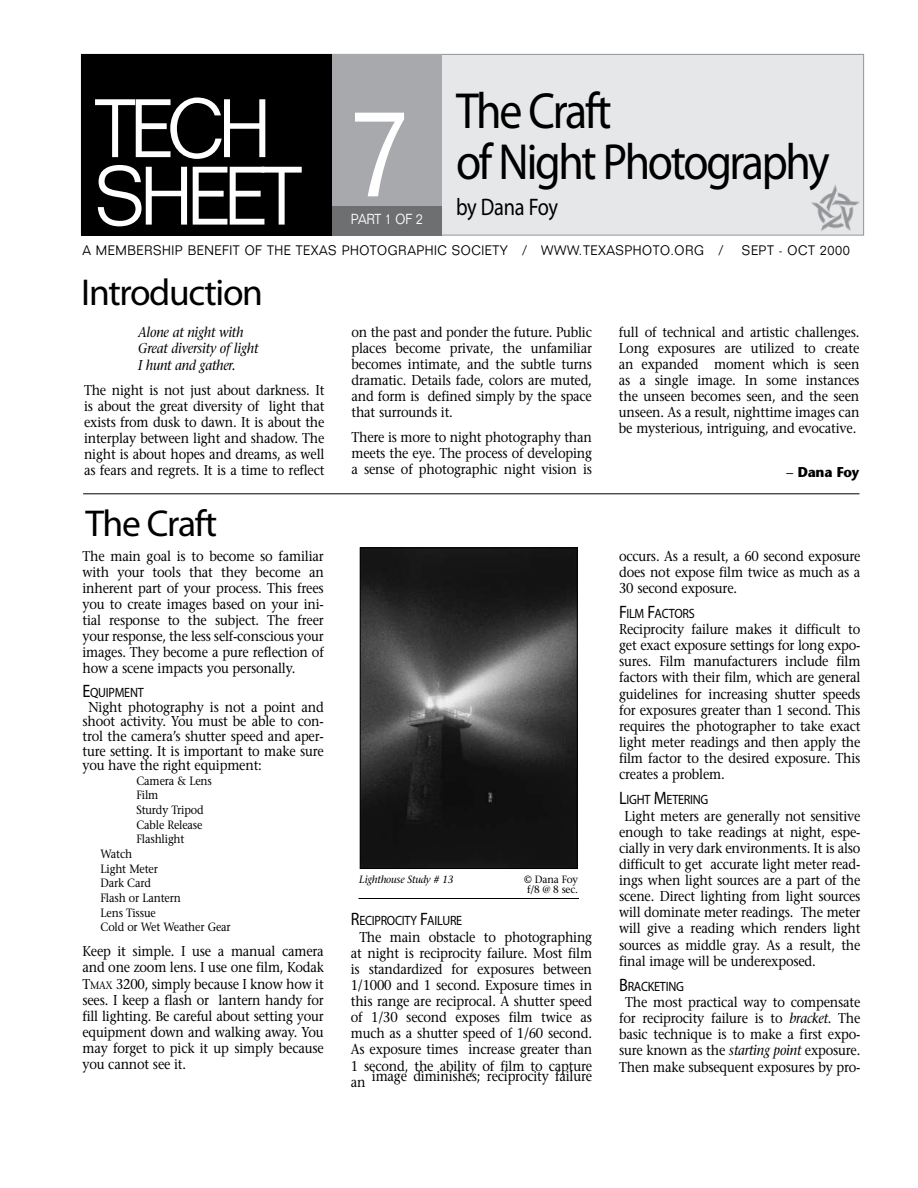
<style>
.page{position:relative;width:918px;height:1188px;background:#fff}
.page>*{position:absolute;margin:0;border:0;box-sizing:border-box;transform-origin:0 0}
.t1{font:300 81px/67.5px "Folio";letter-spacing:-.075em;color:#fff;scale:.95 1}
.t2{font:51px/51px "Myriad Pro";letter-spacing:-.05em;color:#000;scale:.9 1}
.t3{font:37.5px "Myriad Pro";letter-spacing:-.035em;color:#000}
.t4{font:24px "Myriad Pro";letter-spacing:-.02em;color:#000;scale:.85 1}
.t5{font:14.25px/16.2px "Stone Serif";letter-spacing:-.015em;color:#000;text-align:justify;scale:.9 1}
.t6{font:italic 14.25px/16.5px "Stone Serif";letter-spacing:-.015em;color:#000;scale:.9 1}
.t7{font:700 14.25px "Stone Sans";letter-spacing:-.015em;color:#000;scale:.95 1}
.t8{font:300 14.25px "Folio";color:#fff;scale:.9 1}
.t9{font:300 13.5px "Folio";letter-spacing:.04em;color:#000;scale:.95 1}
.t10{font:13.5px "Myriad Pro";letter-spacing:-.02em;color:#000;scale:.9 1}
.t11{font:12px/14.7px "Stone Serif";letter-spacing:-.015em;color:#000;scale:.9 1}
.t12{font:italic 10.5px "Stone Serif";letter-spacing:-.015em;color:#000;scale:.95 1}
.t13{font:10.5px/10.5px "Stone Serif";letter-spacing:-.015em;color:#000;scale:.95 1}
.s1{font-size:18px}
.s2{font-size:10.65px}
.s3{font-weight:400}
.s4{font-style:italic}
</style>
<div class="page">
<div style="left:81px;top:54px;width:783px;height:181px;background:#e6e7e8"></div>
<div style="left:81px;top:54px;width:262px;height:182px;background:#000"></div>
<div style="left:332px;top:54px;width:110px;height:182px;background:#a7a9ac"></div>
<div style="left:332px;top:206px;width:110px;height:30px;background:#6d6f71"></div>
<img style="left:807px;top:181px;width:58px;height:55px">
<hr style="left:83px;top:493px;width:777px;height:1px;background:#000">
<img style="left:362px;top:550px;width:213px;height:317px">
<div style="left:360px;top:548px;width:217px;height:321px;border:1px solid #000"></div>
<hr style="left:358px;top:898px;width:221px;height:1px;background:#000">
<h2 class="t2" style="left:456px;top:84px;width:417px">THE CRAFT<br>OF NIGHT PHOTOGRAPHY</h2>
<h3 class="t4" style="left:456px;top:192px;width:122px">BY DANA FOY</h3>
<p class="t9" style="left:82px;top:242px;width:676px">A MEMBERSHIP BENEFIT OF THE TEXAS PHOTOGRAPHIC SOCIETY / WWW.TEXASPHOTO.ORG /</p>
<p class="t9" style="left:742px;top:242px;width:115px">SEPT - OCT 2000</p>
<h1 class="t1" style="left:94px;top:95px;width:336px">TECH<br>SHEET <sup>7</sup></h1>
<p class="t8" style="left:351px;top:211px;width:82px">PART 1 OF 2</p>
<h3 class="t3" style="left:81px;top:269px;width:184px">INTRODUCTION</h3>
<p class="t6" style="left:138px;top:324px;width:135px">Alone at night with<br>Great diversity of light<br>I hunt and gather.</p>
<p class="t5" style="left:84px;top:382px;width:269px">The night is not just about darkness. It is about the great diversity of light that exists from dusk to dawn. It is about the interplay between light and shadow. The night is about hopes and dreams, as well as fears and regrets. It is a time to reflect</p>
<h3 class="t3" style="left:86px;top:500px;width:133px">THE CRAFT</h3>
<p class="t5" style="left:82px;top:547px;width:270px">The main goal is to become so familiar with your tools that they become an inherent part of your process. This frees you to create images based on your ini&shy;tial response to the subject. The freer your response, the less self-conscious your images. They become a pure reflection of how a scene impacts you personally.</p>
<p class="t10" style="left:82px;top:684px;width:70px"><span class="s1">E</span>QUIPMENT</p>
<p class="t5" style="left:82px;top:699px;width:270px;line-height:14.5px;text-indent:6px">Night photography is not a point and shoot activity. You must be able to con&shy;trol the camera’s shutter speed and aper&shy;ture setting. It is important to make sure you have the right equipment:</p>
<p class="t11" style="left:136px;top:773px;width:85px">Camera &amp; Lens<br>Film<br>Sturdy Tripod<br>Cable Release<br>Flashlight</p>
<p class="t11" style="left:100px;top:846px;width:146px">Watch<br>Light Meter<br>Dark Card<br>Flash or Lantern<br>Lens Tissue<br>Cold or Wet Weather Gear</p>
<p class="t5" style="left:82px;top:943px;width:270px">Keep it simple. I use a manual camera and one zoom lens. I use one film, Kodak T<span class="s2">max</span> 3200, simply because I know how it sees. I keep a flash or lantern handy for fill lighting. Be careful about setting your equipment down and walking away. You may forget to pick it up simply because you cannot see it.</p>
<p class="t5" style="left:352px;top:324px;width:269px">on the past and ponder the future. Public places become private, the unfamiliar becomes intimate, and the subtle turns dramatic. Details fade, colors are muted, and form is defined simply by the space that surrounds it.</p>
<p class="t5" style="left:352px;top:429px;width:269px">There is more to night photography than meets the eye. The process of developing a sense of photographic night vision is</p>
<p class="t12" style="left:359px;top:873px;width:101px">Lighthouse Study # 13</p>
<p class="t13" style="left:524px;top:874px;width:58px">© Dana Foy f/8 @ 8 sec.</p>
<p class="t10" style="left:351px;top:913px;width:118px"><span class="s1">R</span>ECIPROCITY <span class="s1">F</span>AILURE</p>
<p class="t5" style="left:351px;top:928px;width:270px;text-align:center">The main obstacle to photographing at night is reciprocity failure. Most film is standardized for exposures between 1/1000 and 1 second. Exposure times in this range are reciprocal. A shutter speed of 1/30 second exposes film twice as much as a shutter speed of 1/60 second.<br>As exposure times increase greater than 1 second, the ability of film to capture</p>
<p class="t5" style="left:351px;top:1068px;width:270px">an image diminishes; reciprocity failure</p>
<p class="t5" style="left:619px;top:324px;width:269px">full of technical and artistic challenges.<br>Long exposures are utilized to create an expanded moment which is seen as a single image. In some instances the unseen becomes seen, and the seen unseen. As a result, nighttime images can be mysterious, intriguing, and evocative.</p>
<p class="t7" style="left:787px;top:463px;width:78px"><span class="s3">–</span> Dana Foy</p>
<p class="t5" style="left:619px;top:547px;width:270px">occurs. As a result, a 60 second exposure does not expose film twice as much as a 30 second exposure.</p>
<p class="t10" style="left:619px;top:605px;width:86px"><span class="s1">F</span>ILM <span class="s1">F</span>ACTORS</p>
<p class="t5" style="left:619px;top:621px;width:270px">Reciprocity failure makes it difficult to get exact exposure settings for long expo&shy;sures. Film manufacturers include film factors with their film, which are general guidelines for increasing shutter speeds for exposures greater than 1 second. This requires the photographer to take exact light meter readings and then apply the film factor to the desired exposure. This creates a problem.</p>
<p class="t10" style="left:619px;top:792px;width:101px"><span class="s1">L</span>IGHT <span class="s1">M</span> ETERING</p>
<p class="t5" style="left:619px;top:807px;width:270px;text-indent:5px">Light meters are generally not sensitive enough to take readings at night, espe&shy;cially in very dark environments. It is also difficult to get accurate light meter read&shy;ings when light sources are a part of the scene. Direct lighting from light sources will dominate meter readings. The meter will give a reading which renders light sources as middle gray. As a result, the final image will be underexposed.</p>
<p class="t10" style="left:619px;top:978px;width:74px"><span class="s1">B</span>RACKETING</p>
<p class="t5" style="left:619px;top:994px;width:270px;text-align:center">The most practical way to compensate for reciprocity failure is to <span class="s4">bracket</span>. The basic technique is to make a first expo&shy;sure known as the <span class="s4">starting point</span> exposure.<br>Then make subsequent exposures by pro-</p>
</div>
